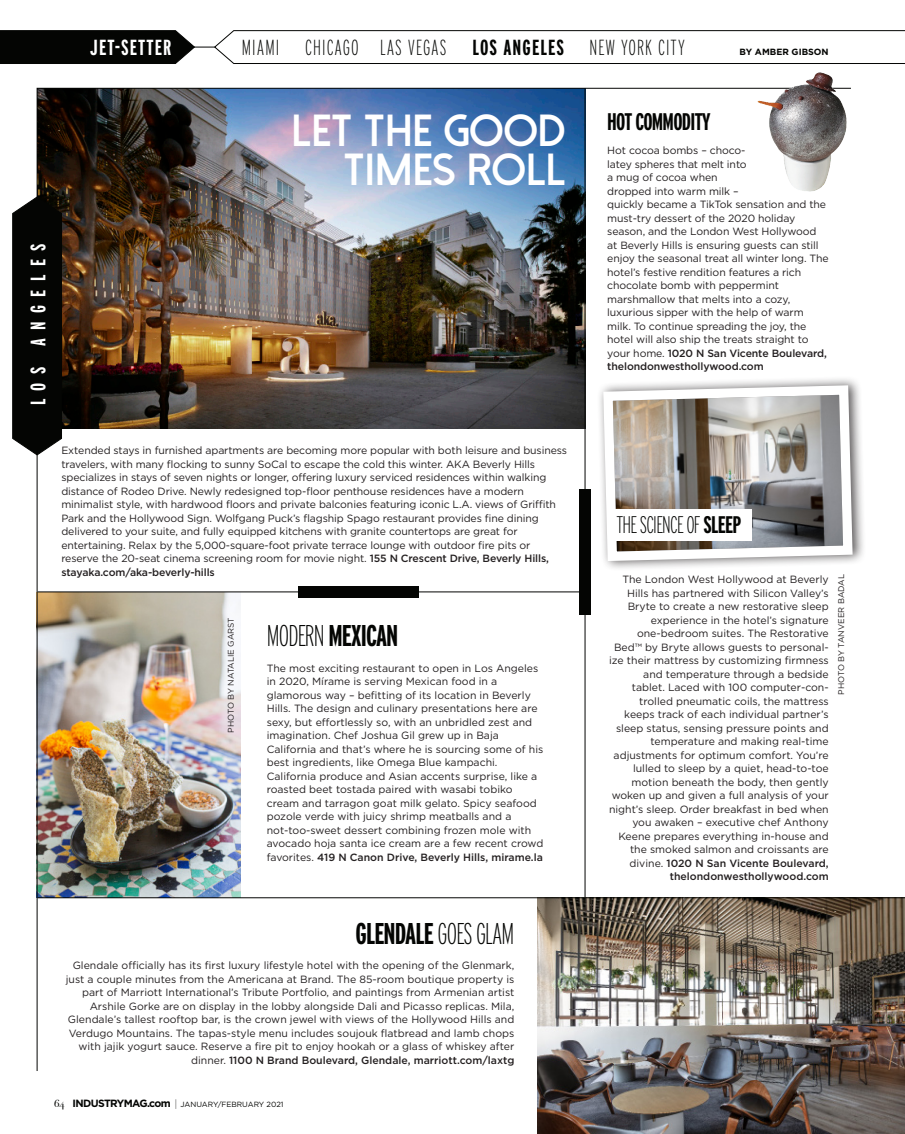
<style>
.page{position:relative;width:905px;height:1134px;background:#fff}
.page>*{position:absolute;margin:0;border:0;box-sizing:border-box;transform-origin:0 0}
.text{font:800 45px "Dolce Vita";color:#fff}
.text-2{font:700 extra-condensed 30px "Interstate";letter-spacing:-.03em;color:#040503}
.text-3{font:200 extra-condensed 24px "Interstate";letter-spacing:-.03em;color:#040503}
.text-4{font:700 extra-condensed 24px "Interstate";letter-spacing:-.03em;color:#040503}
.t1{font:200 extra-condensed 21.75px "Interstate";letter-spacing:.05em;color:#040503}
.t2{font:700 extra-condensed 21.75px "Interstate";letter-spacing:.05em;color:#fff}
.t3{font:700 extra-condensed 21px "Interstate";letter-spacing:.4em;color:#fff}
.text-5{font:10.5px/13.5px "Gotham";letter-spacing:-.005em;color:#231f20}
.t4{font:700 9px "Gotham";color:#040503}
.gutter_credit{font:8.25px "Gotham";color:#231f20}
.t5{font:7.5px "Gotham";color:#040503}
.s1{font-weight:700}
.s2{font-weight:500}
.s3{font-weight:200}
.s4{font-family:"Bodoni Svty Two SCITCTT Book";font-size:11.25px}
.s5{font-weight:700;font-size:10.5px}
</style>
<div class="page">
<hr style="left:183px;top:47px;width:43px;height:1px;background:#040503">
<svg style="left:0;top:30px;width:195px;height:34px;background:#10110f"></svg>
<svg style="left:214px;top:30px;width:690px;height:34px"></svg>
<svg style="left:12px;top:197px;width:25px;height:258px;background:#141513"></svg>
<img style="left:37px;top:88px;width:814px;height:983px">
<div style="left:298px;top:586px;width:121px;height:12px;background:#040503"></div>
<hr style="left:38px;top:592px;width:547px;height:1px;background:#040503">
<div style="left:579px;top:489px;width:11px;height:125px;background:#040503"></div>
<hr style="left:584px;top:88px;width:1px;height:810px;background:#040503">
<img style="left:537px;top:899px;width:367px;height:235px">
<div style="left:267px;top:619px;width:139px;height:34px;background:#fff"></div>
<hr style="left:38px;top:898px;width:866px;height:1px;background:#040503">
<div style="left:596px;top:375px;width:269px;height:196px;background:#231f20;opacity:.75"></div>
<svg style="left:598px;top:381px;width:259px;height:185px"></svg>
<img style="left:751px;top:72px;width:100px;height:122px">
<div style="left:613px;top:509px;width:138px;height:32px;background:#fff"></div>
<p class="t2" style="left:90px;top:36px;width:83px">JET-SETTER</p>
<p class="t1" style="left:242px;top:35px;width:444px">MIAMI CHICAGO LAS VEGAS <span class="s1">LOS ANGELES</span> NEW YORK CITY</p>
<p class="t4" style="left:739px;top:46px;width:91px">BY AMBER GIBSON</p>
<p class="text" style="left:291px;top:107px;width:276px">LET THE GOOD</p>
<p class="text" style="left:343px;top:146px;width:224px">TIMES ROLL</p>
<p class="t3" style="left:27px;top:405px;width:163px;rotate:-90deg">LOS ANGELES</p>
<p class="text-5" style="left:61px;top:444px;width:507px">Extended stays in furnished apartments are becoming more popular with both leisure and business travelers, with many flocking to sunny SoCal to escape the cold this winter. AKA Beverly Hills specializes in stays of seven nights or longer, offering luxury serviced residences within walking distance of Rodeo Drive. Newly redesigned top-floor penthouse residences have a modern minimalist style, with hardwood floors and private balconies featuring iconic L.A. views of Griffith Park and the Hollywood Sign. Wolfgang Puck’s flagship Spago restaurant provides fine dining delivered to your suite, and fully equipped kitchens with granite countertops are great for entertaining. Relax by the 5,000-square-foot private terrace lounge with outdoor fire pits or reserve the 20-seat cinema screening room for movie night. <span class="s2">155 N Crescent Drive, Beverly Hills, stayaka.com/aka-beverly-hills</span></p>
<p class="gutter_credit" style="left:225px;top:733px;width:117px;rotate:-90deg">PHOTO BY NATALIE GARST</p>
<p class="text-2" style="left:267px;top:619px;width:133px"><span class="s3">MODERN</span> MEXICAN</p>
<p class="text-5" style="left:267px;top:661px;width:278px">The most exciting restaurant to open in Los Angeles in 2020, Mírame is serving Mexican food in a glamorous way – befitting of its location in Beverly Hills. The design and culinary presentations here are sexy, but effortlessly so, with an unbridled zest and imagination. Chef Joshua Gil grew up in Baja California and that’s where he is sourcing some of his best ingredients, like Omega Blue kampachi.<br>California produce and Asian accents surprise, like a roasted beet tostada paired with wasabi tobiko cream and tarragon goat milk gelato. Spicy seafood pozole verde with juicy shrimp meatballs and a not-too-sweet dessert combining frozen mole with avocado hoja santa ice cream are a few recent crowd favorites. <span class="s2">419 N Canon Drive, Beverly Hills, mirame.la</span></p>
<p class="text-2" style="left:355px;top:917px;width:160px">GLENDALE <span class="s3">GOES GLAM</span></p>
<p class="text-5" style="left:66px;top:959px;width:450px;text-align:right">Glendale officially has its first luxury lifestyle hotel with the opening of the Glenmark, just a couple minutes from the Americana at Brand. The 85-room boutique property is part of Marriott International’s Tribute Portfolio, and paintings from Armenian artist Arshile Gorke are on display in the lobby alongside Dali and Picasso replicas. Mila, Glendale’s tallest rooftop bar, is the crown jewel with views of the Hollywood Hills and Verdugo Mountains. The tapas-style menu includes soujouk flatbread and lamb chops with jajik yogurt sauce. Reserve a fire pit to enjoy hookah or a glass of whiskey after dinner. <span class="s2">1100 N Brand Boulevard, Glendale, marriott.com/laxtg</span></p>
<p class="t5" style="left:54px;top:1100px;width:231px"><span class="s4">64</span> <span class="s5">INDUSTRYMAG.com</span> <span class="s4">|</span> JANUARY/FEBRUARY 2021</p>
<p class="text-4" style="left:607px;top:109px;width:105px">HOT COMMODITY</p>
<p class="text-5" style="left:607px;top:144px;width:223px">Hot cocoa bombs – choco-<br>latey spheres that melt into<br>a mug of cocoa when<br>dropped into warm milk –<br>quickly became a TikTok sensation and the must-try dessert of the 2020 holiday season, and the London West Hollywood at Beverly Hills is ensuring guests can still enjoy the seasonal treat all winter long. The hotel’s festive rendition features a rich chocolate bomb with peppermint marshmallow that melts into a cozy, luxurious sipper with the help of warm milk. To continue spreading the joy, the hotel will also ship the treats straight to your home. <span class="s2">1020 N San Vicente Boulevard, thelondonwesthollywood.com</span></p>
<p class="text-3" style="left:616px;top:511px;width:126px">THE SCIENCE OF <span class="s1">SLEEP</span></p>
<p class="text-5" style="left:609px;top:573px;width:221px;text-align:right">The London West Hollywood at Beverly Hills has partnered with Silicon Valley’s Bryte to create a new restorative sleep experience in the hotel’s signature one-bedroom suites. The Restorative Bed™ by Bryte allows guests to personal&shy;ize their mattress by customizing firmness and temperature through a bedside tablet. Laced with 100 computer-con&shy;trolled pneumatic coils, the mattress keeps track of each individual partner’s sleep status, sensing pressure points and temperature and making real-time adjustments for optimum comfort. You’re lulled to sleep by a quiet, head-to-toe motion beneath the body, then gently woken up and given a full analysis of your night’s sleep. Order breakfast in bed when you awaken – executive chef Anthony Keene prepares everything in-house and the smoked salmon and croissants are divine. <span class="s2">1020 N San Vicente Boulevard, thelondonwesthollywood.com</span></p>
<p class="gutter_credit" style="left:835px;top:695px;width:122px;rotate:-90deg">PHOTO BY TANVEER BADAL</p>
</div>
